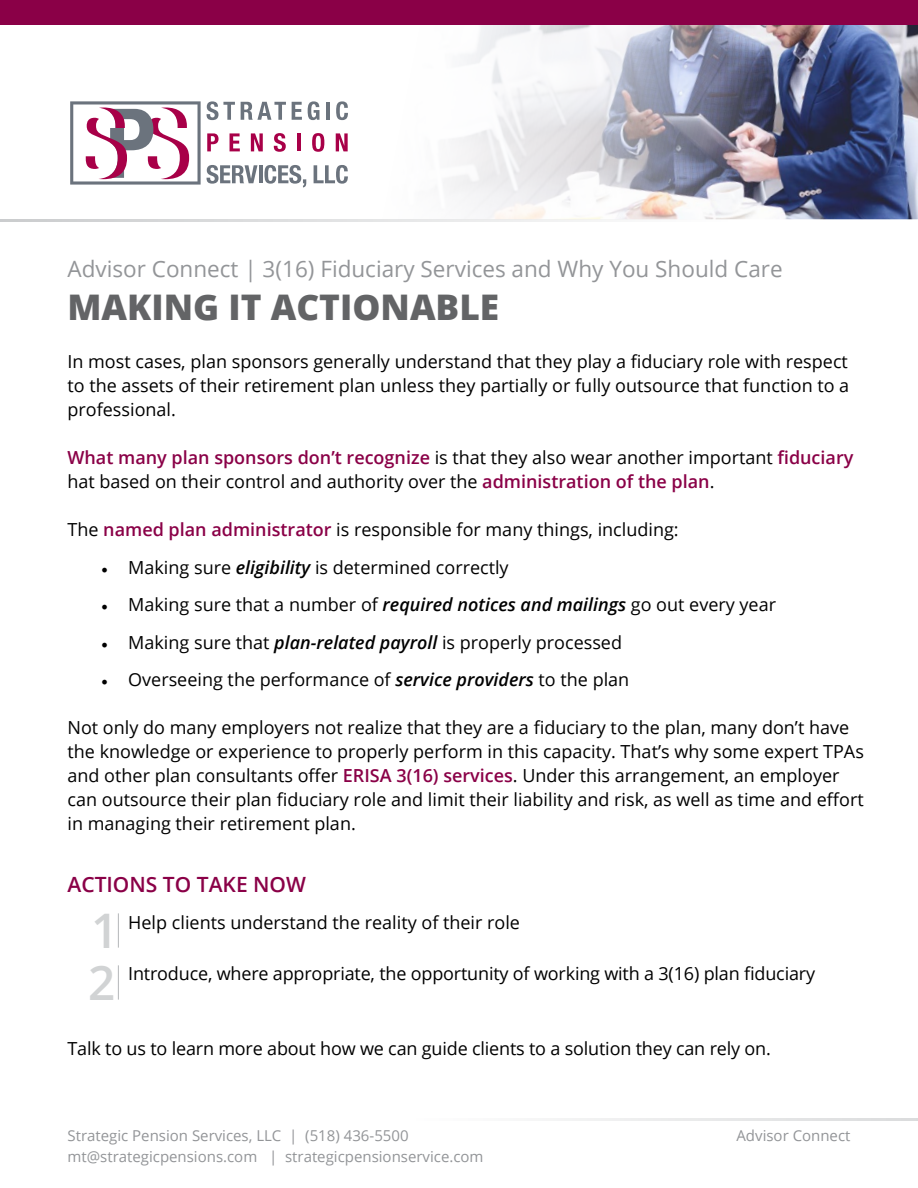
<style>
.page{position:relative;width:918px;height:1188px;background:#fff}
.page>*{position:absolute;margin:0;border:0;box-sizing:border-box;transform-origin:0 0}
.t1{font:600 47.7px/51.9px "Open Sans";color:#d1d3d4}
.t2{font:800 35.25px "Open Sans";color:#636466}
.t3{font:22.5px "Open Sans";color:#939598}
.t4{font:600 21px "Open Sans";color:#8a0047}
.t5{font:18px/24px "Open Sans";color:#000}
.t6{font:15px "Open Sans";color:#939598}
.s1{font-weight:600;color:#8a0047}
.s2{font-family:"Minion Pro"}
.s3{font-weight:600;font-style:italic}
</style>
<div class="page">
<img style="left:345px;top:24px;width:573px;height:195px">
<hr style="left:0;top:219px;width:728px;height:3px;background:#bcbec0">
<div style="left:0;top:0;width:918px;height:24px;background:#8a0047"></div>
<hr style="left:416px;top:1118px;width:502px;height:2px;background:#bcbec0">
<svg style="left:207px;top:101px;width:28px;height:19px"></svg>
<svg style="left:241px;top:102px;width:45px;height:18px"></svg>
<svg style="left:292px;top:102px;width:10px;height:18px"></svg>
<svg style="left:308px;top:101px;width:11px;height:19px"></svg>
<hr style="left:326px;top:102px;width:4px;height:18px;background:#6b737d">
<svg style="left:336px;top:101px;width:12px;height:19px"></svg>
<svg style="left:207px;top:165px;width:50px;height:19px"></svg>
<hr style="left:259px;top:165px;width:3px;height:18px;background:#6b737d">
<svg style="left:264px;top:165px;width:42px;height:22px"></svg>
<svg style="left:314px;top:165px;width:34px;height:19px"></svg>
<svg style="left:207px;top:133px;width:12px;height:18px"></svg>
<svg style="left:230px;top:133px;width:10px;height:18px"></svg>
<svg style="left:251px;top:133px;width:12px;height:18px"></svg>
<svg style="left:274px;top:133px;width:12px;height:19px"></svg>
<hr style="left:297px;top:133px;width:4px;height:18px;background:#a80048">
<svg style="left:312px;top:133px;width:12px;height:19px"></svg>
<svg style="left:336px;top:133px;width:12px;height:18px"></svg>
<svg style="left:70px;top:101px;width:131px;height:84px"></svg>
<hr style="left:118px;top:913px;width:1px;height:35px;background:#bcbec0">
<hr style="left:118px;top:965px;width:1px;height:35px;background:#bcbec0">
<p class="t3" style="left:68px;top:253px;width:717px">Advisor Connect | 3(16) Fiduciary Services and Why You Should Care</p>
<h2 class="t2" style="left:68px;top:281px;width:433px">MAKING IT ACTIONABLE</h2>
<p class="t5" style="left:68px;top:349px;width:783px;text-align:justify">In most cases, plan sponsors generally understand that they play a fiduciary role with respect to the assets of their retirement plan unless they partially or fully outsource that function to a professional.</p>
<p class="t5" style="left:68px;top:445px;width:787px"><span class="s1">What many plan sponsors don’t recognize</span> is that they also wear another important <span class="s1">fiduciary </span>hat based on their control and authority over the <span class="s1">administration of the plan</span>.</p>
<p class="t5" style="left:68px;top:517px;width:613px">The <span class="s1">named plan administrator</span> is responsible for many things, including:</p>
<p class="t5" style="left:101px;top:555px;width:409px"><span class="s2">•</span> Making sure <span class="s3">eligibility</span> is determined correctly</p>
<p class="t5" style="left:101px;top:592px;width:676px"><span class="s2">•</span> Making sure that a number of <span class="s3">required notices and mailings</span> go out every year</p>
<p class="t5" style="left:101px;top:630px;width:522px"><span class="s2">•</span> Making sure that <span class="s3">plan-related payroll</span> is properly processed</p>
<p class="t5" style="left:101px;top:667px;width:530px"><span class="s2">•</span> Overseeing the performance of <span class="s3">service providers</span> to the plan</p>
<p class="t5" style="left:68px;top:715px;width:798px">Not only do many employers not realize that they are a fiduciary to the plan, many don’t have the knowledge or experience to properly perform in this capacity. That’s why some expert TPAs and other plan consultants offer <span class="s1">ERISA 3(16) services</span>. Under this arrangement, an employer can outsource their plan fiduciary role and limit their liability and risk, as well as time and effort in managing their retirement plan.</p>
<p class="t4" style="left:68px;top:870px;width:240px">ACTIONS TO TAKE NOW</p>
<p class="t5" style="left:128px;top:910px;width:393px">Help clients understand the reality of their role</p>
<p class="t5" style="left:128px;top:961px;width:688px">Introduce, where appropriate, the opportunity of working with a 3(16) plan fiduciary</p>
<h1 class="t1" style="left:88px;top:903px;width:32px">1<br>2</h1>
<p class="t5" style="left:68px;top:1036px;width:705px">Talk to us to learn more about how we can guide clients to a solution they can rely on.</p>
<p class="t6" style="left:68px;top:1125px;width:343px">Strategic Pension Services, LLC | (518) 436-5500</p>
<p class="t6" style="left:736px;top:1125px;width:116px">Advisor Connect</p>
<p class="t6" style="left:68px;top:1146px;width:418px">mt@strategicpensions.com | strategicpensionservice.com</p>
</div>
